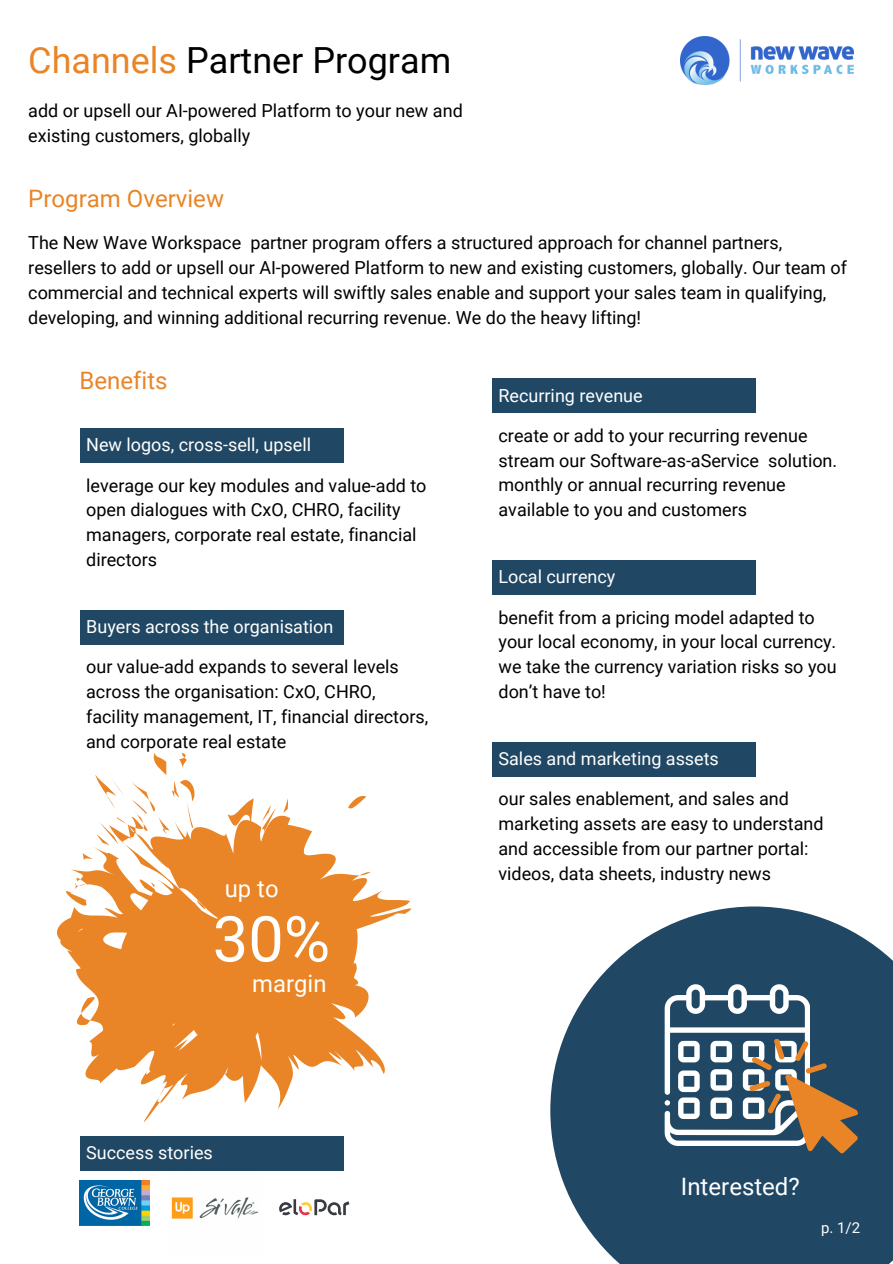
<style>
.page{position:relative;width:893px;height:1264px;background:#fff}
.page>*{position:absolute;margin:0;border:0;box-sizing:border-box;transform-origin:0 0}
.t1{font:63.3px "Roboto";color:#fff}
.t2{font:36px "Roboto";color:#000}
.t3{font:24px "Roboto";color:#e98526}
.t4{font:24px "Roboto";color:#fff}
.t5{font:23.85px "Roboto";color:#fff}
.t6{font:18px/24.8px "Roboto";color:#000}
.t7{font:18px "Roboto";color:#fff}
.t8{font:15px "Roboto";color:#fff}
.s1{color:#e98526}
</style>
<div class="page">
<img style="left:680px;top:36px;width:173px;height:49px">
<svg style="left:550px;top:906px;width:342px;height:357px;fill:#204764"></svg>
<svg style="left:664px;top:984px;width:204px;height:178px"></svg>
<div style="left:80px;top:428px;width:263px;height:34px;background:#204764"></div>
<div style="left:492px;top:379px;width:264px;height:34px;background:#204764"></div>
<div style="left:80px;top:610px;width:263px;height:34px;background:#204764"></div>
<div style="left:492px;top:560px;width:264px;height:35px;background:#204764"></div>
<div style="left:492px;top:742px;width:263px;height:34px;background:#204764"></div>
<svg style="left:357px;top:796px;width:9px;height:2px"></svg>
<svg style="left:95px;top:753px;width:100px;height:45px"></svg>
<svg style="left:144px;top:1109px;width:11px;height:12px"></svg>
<svg style="left:57px;top:798px;width:354px;height:311px;fill:#e98526"></svg>
<svg style="left:82px;top:852px;width:11px;height:8px"></svg>
<svg style="left:196px;top:899px;width:10px;height:10px"></svg>
<svg style="left:147px;top:879px;width:8px;height:8px"></svg>
<svg style="left:61px;top:877px;width:30px;height:29px"></svg>
<svg style="left:283px;top:798px;width:5px;height:15px"></svg>
<svg style="left:261px;top:804px;width:15px;height:29px"></svg>
<svg style="left:279px;top:1199px;width:70px;height:16px"></svg>
<img style="left:80px;top:1180px;width:69px;height:45px">
<img style="left:168px;top:1170px;width:93px;height:49px">
<div style="left:80px;top:1135px;width:263px;height:35px;background:#204764"></div>
<p class="t2" style="left:28px;top:40px;width:424px"><span class="s1">Channels</span> Partner Program</p>
<h4 class="t6" style="left:28px;top:98px;width:436px">add or upsell our AI-powered Platform to your new and existing customers, globally</h4>
<h4 class="t3" style="left:28px;top:185px;width:197px">Program Overview</h4>
<h4 class="t6" style="left:28px;top:231px;width:820px">The New Wave Workspace partner program offers a structured approach for channel partners, resellers to add or upsell our AI-powered Platform to new and existing customers, globally. Our team of commercial and technical experts will swiftly sales enable and support your sales team in qualifying, developing, and winning additional recurring revenue. We do the heavy lifting!</h4>
<h4 class="t3" style="left:80px;top:367px;width:89px">Benefits</h4>
<h4 class="t7" style="left:86px;top:434px;width:226px">New logos, cross-sell, upsell</h4>
<h3 class="t6" style="left:86px;top:473px;width:342px">leverage our key modules and value-add to open dialogues with CxO, CHRO, facility managers, corporate real estate, financial directors</h3>
<h4 class="t7" style="left:86px;top:616px;width:249px">Buyers across the organisation</h4>
<h3 class="t6" style="left:86px;top:655px;width:343px">our value-add expands to several levels across the organisation: CxO, CHRO, facility management, IT, financial directors, and corporate real estate</h3>
<p class="t5" style="left:225px;top:875px;width:55px">up to</p>
<h4 class="t1" style="left:213px;top:902px;width:119px">30%</h4>
<h3 class="t5" style="left:252px;top:970px;width:76px">margin</h3>
<h4 class="t7" style="left:86px;top:1142px;width:128px">Success stories</h4>
<h4 class="t7" style="left:498px;top:385px;width:146px">Recurring revenue</h4>
<h1 class="t6" style="left:498px;top:423px;width:340px">create or add to your recurring revenue stream our Software-as-aService solution. monthly or annual recurring revenue available to you and customers</h1>
<p class="t7" style="left:498px;top:566px;width:118px">Local currency</p>
<p class="t6" style="left:498px;top:605px;width:340px">benefit from a pricing model adapted to your local economy, in your local currency. we take the currency variation risks so you don’t have to!</p>
<h4 class="t7" style="left:498px;top:748px;width:222px">Sales and marketing assets</h4>
<h4 class="t6" style="left:498px;top:787px;width:326px">our sales enablement, and sales and marketing assets are easy to understand and accessible from our partner portal: videos, data sheets, industry news</h4>
<p class="t4" style="left:680px;top:1173px;width:120px">Interested?</p>
<p class="t8" style="left:821px;top:1218px;width:41px">p. 1/2</p>
</div>
